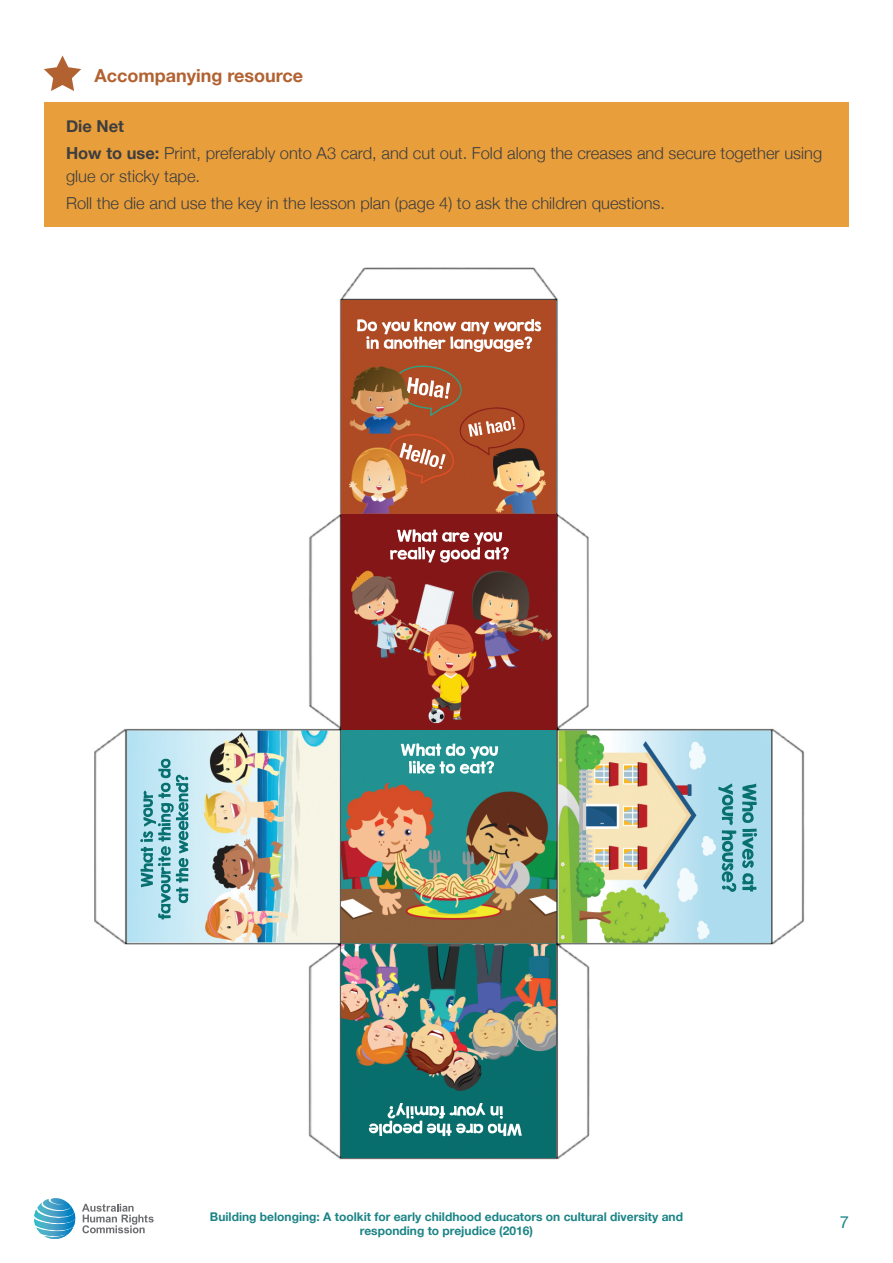
<style>
.page{position:relative;width:893px;height:1263px;background:#fff}
.page>*{position:absolute;margin:0;border:0;box-sizing:border-box;transform-origin:0 0}
.t1{font:700 18px "Helvetica Neue";color:#b26231}
.t2{font:300 16.5px/22.5px "Helvetica Neue";color:#3e3e3f}
.t3{font:700 16.5px "Helvetica Neue";color:#3e3e3f}
.t4{font:16.5px "Helvetica Neue";color:#1c8486}
.t5{font:700 12px/14.4px "Helvetica Neue";color:#1c8486;text-align:center}
.s1{font-weight:700}
</style>
<div class="page">
<svg style="left:34px;top:1198px;width:41px;height:41px"></svg>
<svg style="left:82px;top:1204px;width:72px;height:29px"></svg>
<div style="left:44px;top:103px;width:804px;height:124px;background:#e89e3b"></div>
<svg style="left:44px;top:56px;width:37px;height:35px"></svg>
<img style="left:94px;top:267px;width:711px;height:893px">
<img style="left:341px;top:300px;width:215px;height:857px">
<p class="t1" style="left:95px;top:62px;width:210px">Accompanying resource</p>
<p class="t3" style="left:66px;top:113px;width:60px">Die Net</p>
<p class="t2" style="left:66px;top:141px;width:758px"><span class="s1">How to use:</span> Print, preferably onto A3 card, and cut out. Fold along the creases and secure together using glue or sticky tape.</p>
<p class="t2" style="left:66px;top:190px;width:601px">Roll the die and use the key in the lesson plan (page 4) to ask the children questions.</p>
<p class="t5" style="left:210px;top:1209px;width:474px">Building belonging: A toolkit for early childhood educators on cultural diversity and responding to prejudice (2016)</p>
<p class="t4" style="left:840px;top:1210px;width:11px">7</p>
</div>
